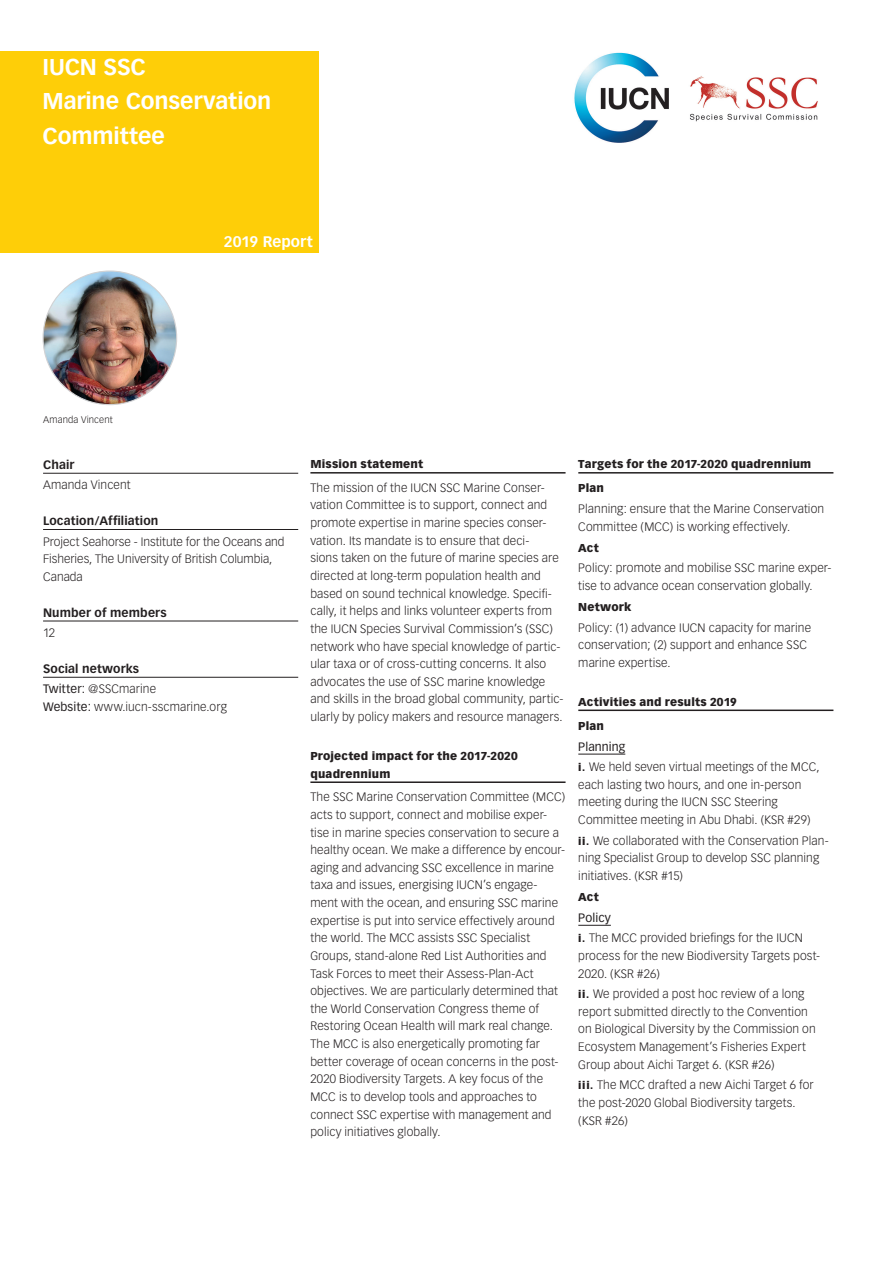
<style>
.page{position:relative;width:893px;height:1263px;background:#fff}
.page>*{position:absolute;margin:0;border:0;box-sizing:border-box;transform-origin:0 0}
.t1{font:700 22.5px/34.5px "Vectora LH";letter-spacing:-.005em;color:#fff}
.t2{font:700 15px "Vectora LH";color:#fff}
.t3{font:300 12px/17.7px "Vectora LH";letter-spacing:.01em;color:#231f20}
.t4{font:700 12px/20.7px "Vectora LH";letter-spacing:.01em;color:#231f20}
.t5{font:900 11.25px/24.2px "Vectora LH";letter-spacing:.015em;color:#231f20}
.t6{font:300 9.45px "Vectora LH";letter-spacing:.02em;color:#231f20}
.s1{font-weight:400}
.s2{font-weight:300}
.s3{font-weight:900;font-size:10.5px}
</style>
<div class="page">
<hr style="left:310px;top:472px;width:256px;height:2px;background:#231f20">
<hr style="left:310px;top:781px;width:256px;height:2px;background:#231f20">
<hr style="left:578px;top:472px;width:255px;height:2px;background:#231f20">
<hr style="left:578px;top:709px;width:255px;height:2px;background:#231f20">
<hr style="left:578px;top:754px;width:47px;height:1px;background:#231f20">
<hr style="left:578px;top:925px;width:33px;height:1px;background:#231f20">
<div style="left:0;top:51px;width:319px;height:202px;background:#fece08"></div>
<img style="left:574px;top:52px;width:244px;height:91px">
<hr style="left:43px;top:473px;width:255px;height:1px;background:#231f20">
<hr style="left:43px;top:529px;width:255px;height:1px;background:#231f20">
<hr style="left:43px;top:621px;width:255px;height:1px;background:#231f20">
<hr style="left:43px;top:677px;width:255px;height:1px;background:#231f20">
<img style="left:43px;top:271px;width:134px;height:134px;border-radius:67px">
<h1 class="t1" style="left:43px;top:50px;width:230px">IUCN SSC<br>Marine Conservation<br>Committee</h1>
<p class="t2" style="left:224px;top:232px;width:90px">2019 Report</p>
<p class="t6" style="left:43px;top:414px;width:71px">Amanda Vincent</p>
<p class="t4" style="left:43px;top:454px;width:33px">Chair</p>
<p class="t3" style="left:43px;top:476px;width:89px">Amanda Vincent</p>
<p class="t4" style="left:43px;top:510px;width:117px">Location/Affiliation</p>
<p class="t3" style="left:43px;top:533px;width:243px">Project Seahorse - Institute for the Oceans and<br>Fisheries, The University of British Columbia,<br>Canada</p>
<p class="t4" style="left:43px;top:602px;width:125px">Number of members</p>
<p class="t3" style="left:43px;top:624px;width:14px">12</p>
<p class="t4" style="left:43px;top:658px;width:115px">Social networks<br><span class="s1">Twitter:</span> <span class="s2">@SSCmarine</span></p>
<p class="t3" style="left:43px;top:698px;width:185px"><span class="s1">Website:</span> www.iucn-sscmarine.org</p>
<p class="t5" style="left:310px;top:452px;width:114px">Mission statement</p>
<p class="t3" style="left:310px;top:479px;width:255px">The mission of the IUCN SSC Marine Conser&shy;vation Committee is to support, connect and promote expertise in marine species conser&shy;vation. Its mandate is to ensure that deci-<br>sions taken on the future of marine species are directed at long-term population health and based on sound technical knowledge. Specifi&shy;cally, it helps and links volunteer experts from the IUCN Species Survival Commission’s (SSC) network who have special knowledge of partic&shy;ular taxa or of cross-cutting concerns. It also advocates the use of SSC marine knowledge and skills in the broad global community, partic&shy;ularly by policy makers and resource managers.</p>
<p class="t5" style="left:310px;top:746px;width:209px;line-height:18px">Projected impact for the 2017-2020 quadrennium</p>
<p class="t3" style="left:310px;top:788px;width:256px">The SSC Marine Conservation Committee (MCC) acts to support, connect and mobilise exper&shy;tise in marine species conservation to secure a healthy ocean. We make a difference by encour&shy;aging and advancing SSC excellence in marine taxa and issues, energising IUCN’s engage&shy;ment with the ocean, and ensuring SSC marine expertise is put into service effectively around the world. The MCC assists SSC Specialist Groups, stand-alone Red List Authorities and Task Forces to meet their Assess-Plan-Act objectives. We are particularly determined that the World Conservation Congress theme of Restoring Ocean Health will mark real change.<br>The MCC is also energetically promoting far better coverage of ocean concerns in the post-2020 Biodiversity Targets. A key focus of the MCC is to develop tools and approaches to connect SSC expertise with management and policy initiatives globally.</p>
<p class="t5" style="left:578px;top:452px;width:234px">Targets for the 2017-2020 quadrennium<br>Plan</p>
<p class="t3" style="left:578px;top:500px;width:247px">Planning: ensure that the Marine Conservation<br>Committee (MCC) is working effectively.</p>
<p class="t5" style="left:578px;top:536px;width:22px">Act</p>
<p class="t3" style="left:578px;top:559px;width:255px">Policy: promote and mobilise SSC marine exper&shy;tise to advance ocean conservation globally.</p>
<p class="t5" style="left:578px;top:595px;width:55px">Network</p>
<p class="t3" style="left:578px;top:619px;width:234px">Policy: (1) advance IUCN capacity for marine conservation; (2) support and enhance SSC marine expertise.</p>
<p class="t5" style="left:578px;top:689px;width:160px">Activities and results 2019<br>Plan</p>
<p class="t3" style="left:578px;top:736px;width:243px;line-height:20.7px"><span class="s1">Planning<br></span><span class="s3">i.</span> We held seven virtual meetings of the MCC,</p>
<p class="t3" style="left:578px;top:776px;width:234px">each lasting two hours, and one in-person meeting during the IUCN SSC Steering<br>Committee meeting in Abu Dhabi. (KSR #29)</p>
<p class="t3" style="left:578px;top:832px;width:252px"><span class="s3">ii.</span> We collaborated with the Conservation Plan&shy;ning Specialist Group to develop SSC planning initiatives. (KSR #15)</p>
<p class="t5" style="left:578px;top:885px;width:22px">Act</p>
<p class="t3" style="left:578px;top:907px;width:226px;line-height:20.7px"><span class="s1">Policy<br></span><span class="s3">i.</span> The MCC provided briefings for the IUCN</p>
<p class="t3" style="left:578px;top:947px;width:243px">process for the new Biodiversity Targets post-<br>2020. (KSR #26)</p>
<p class="t3" style="left:578px;top:985px;width:239px"><span class="s3">ii.</span> We provided a post hoc review of a long report submitted directly to the Convention on Biological Diversity by the Commission on Ecosystem Management’s Fisheries Expert Group about Aichi Target 6. (KSR #26)</p>
<p class="t3" style="left:578px;top:1076px;width:237px"><span class="s3">iii.</span> The MCC drafted a new Aichi Target 6 for the post-2020 Global Biodiversity targets. (KSR #26)</p>
</div>
